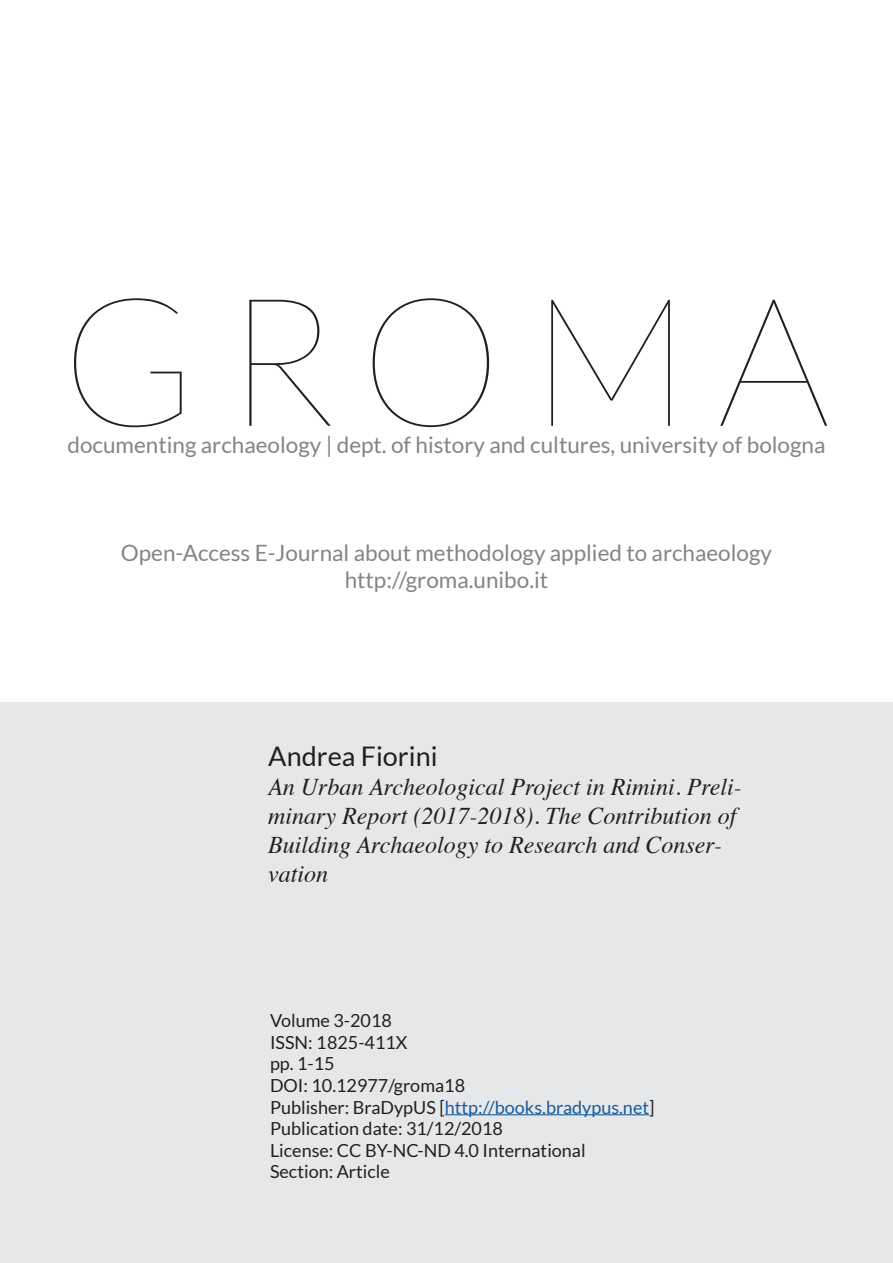
<style>
.page{position:relative;width:893px;height:1263px;background:#fff}
.page>*{position:absolute;margin:0;border:0;box-sizing:border-box;transform-origin:0 0}
.t1{font:100 180px "Lato";letter-spacing:.15em;color:#231f20}
.t2{font:27px "Lato";color:#231f20}
.t3{font:italic 24px/28.8px "Times";color:#231f20}
.t4{font:22.5px/27px "Lato";color:#828487;text-align:center}
.t5{font:18px/21.6px "Lato";color:#231f20}
.s1{color:#175d9e}
</style>
<div class="page">
<div style="left:0;top:702px;width:893px;height:561px;background:#e6e7e9"></div>
<hr style="left:445px;top:1114px;width:204px;height:1px;background:#175d9e">
<h1 class="t1" style="left:60px;top:267px;width:770px">GROMA</h1>
<p class="t4" style="left:67px;top:431px;width:760px">documenting archaeology | dept. of history and cultures, university of bologna</p>
<p class="t4" style="left:121px;top:539px;width:653px">Open-Access E-Journal about methodology applied to archaeology http://groma.unibo.it</p>
<p class="t2" style="left:268px;top:741px;width:171px">Andrea Fiorini</p>
<p class="t3" style="left:268px;top:771px;width:475px">An Urban Archeological Project in Rimini. Preli&shy;minary Report (2017-2018). The Contribution of Building Archaeology to Research and Conser&shy;vation</p>
<p class="t5" style="left:270px;top:1010px;width:386px">Volume 3-2018<br>ISSN: 1825-411X<br>pp. 1-15<br>DOI: 10.12977/groma18<br>Publisher: BraDypUS [<span class="s1">http://books.bradypus.net</span>]<br>Publication date: 31/12/2018<br>License: CC BY-NC-ND 4.0 International<br>Section: Article</p>
</div>
